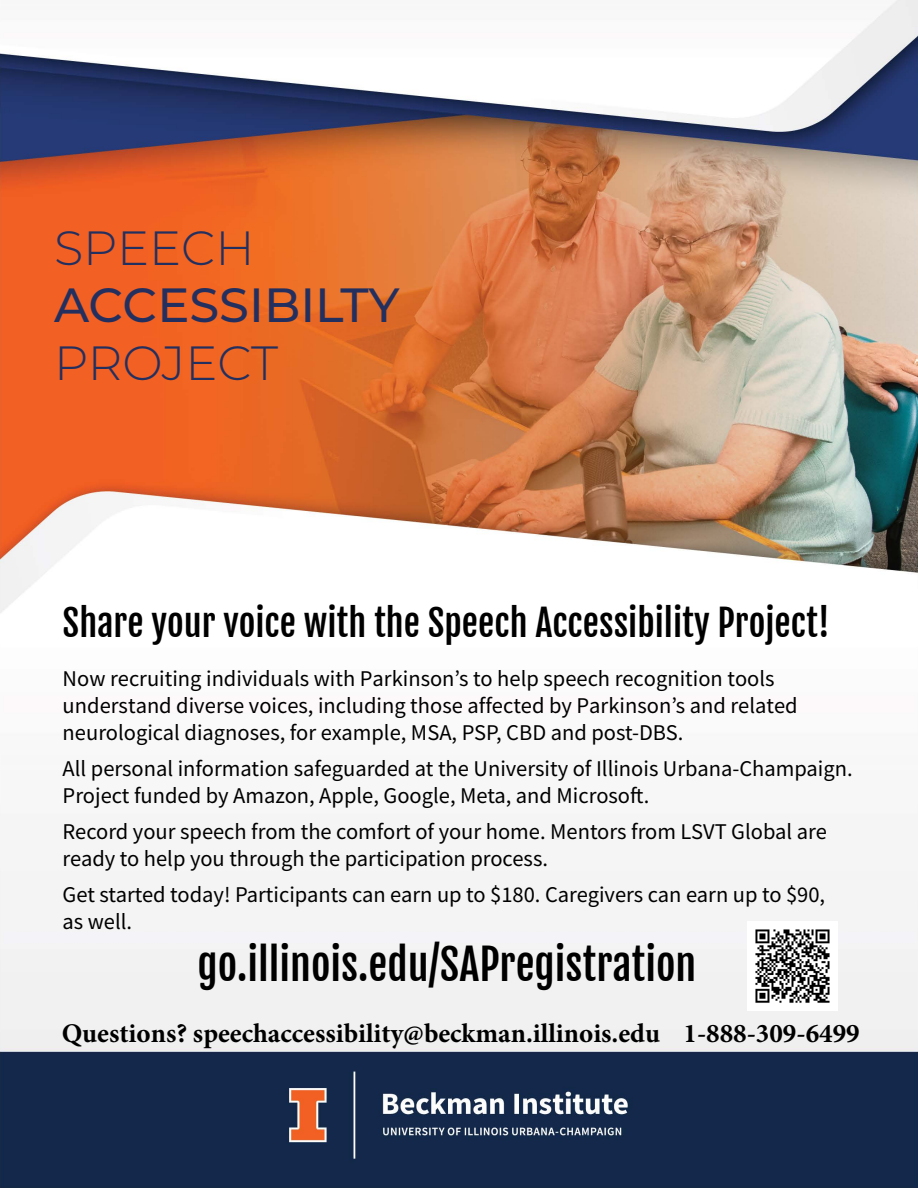
<style>
.page{position:relative;width:918px;height:1188px;background:#fff}
.page>*{position:absolute;margin:0;border:0;box-sizing:border-box;transform-origin:0 0}
.t1{font:300 48px "Montserrat";letter-spacing:-.005em;color:#23305f}
.t2{font:500 48px "Montserrat";color:#23305f}
.t3{font:42px "Fjalla One";color:#000}
.t4{font:36px "Fjalla One";color:#000}
.t5{font:700 27px "Minion Pro";color:#000}
.t6{font:22.5px/27px "Source Sans Pro";color:#000}
</style>
<div class="page">
<img style="left:0;top:0;width:918px;height:1188px">
<img style="left:748px;top:921px;width:89px;height:90px">
<h1 class="t1" style="left:54px;top:215px;width:202px">SPEECH</h1>
<h1 class="t2" style="left:54px;top:272px;width:347px">ACCESSIBILTY</h1>
<h1 class="t1" style="left:54px;top:330px;width:226px">PROJECT</h1>
<h3 class="t4" style="left:63px;top:600px;width:769px">Share your voice with the Speech Accessibility Project!</h3>
<p class="t6" style="left:63px;top:665px;width:737px">Now recruiting individuals with Parkinson’s to help speech recognition tools understand diverse voices, including those affected by Parkinson’s and related neurological diagnoses, for example, MSA, PSP, CBD and post-DBS.</p>
<p class="t6" style="left:63px;top:755px;width:792px">All personal information safeguarded at the University of Illinois Urbana-Champaign.<br>Project funded by Amazon, Apple, Google, Meta, and Microsoft.</p>
<p class="t6" style="left:63px;top:818px;width:766px">Record your speech from the comfort of your home. Mentors from LSVT Global are ready to help you through the participation process.</p>
<p class="t6" style="left:63px;top:881px;width:764px">Get started today! Participants can earn up to $180. Caregivers can earn up to $90, as well.</p>
<h2 class="t3" style="left:197px;top:938px;width:501px">go.illinois.edu/SAPregistration</h2>
<p class="t5" style="left:62px;top:1014px;width:799px">Questions? speechaccessibility@beckman.illinois.edu 1-888-309-6499</p>
</div>
